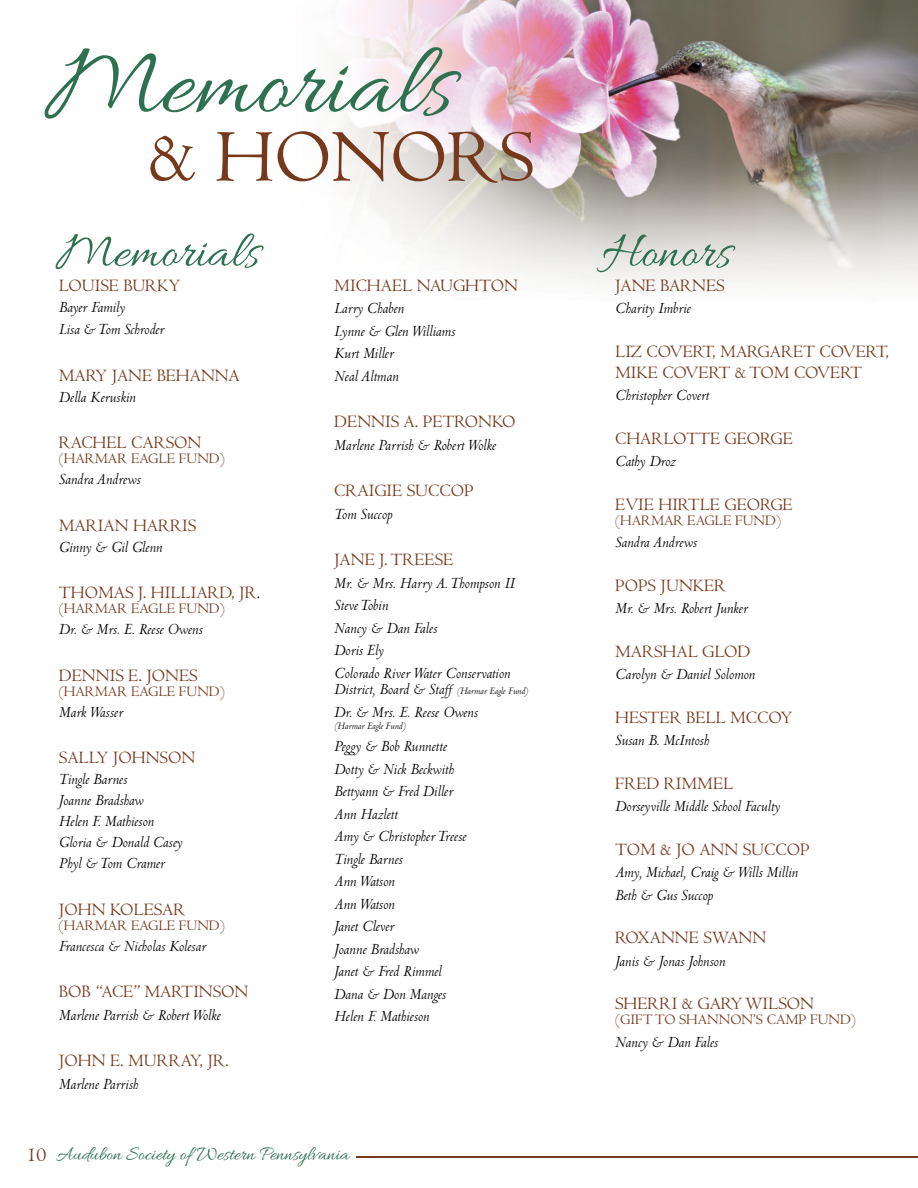
<style>
.page{position:relative;width:918px;height:1188px;background:#fff}
.page>*{position:absolute;margin:0;border:0;box-sizing:border-box;transform-origin:0 0}
.t1{font:105.15px "Allura";color:#2d7150}
.t2{font:76.65px "Centaur";color:#76391b}
.t3{font:52.5px "Allura";color:#2d7150}
.t4{font:20.1px "Allura";color:#2d7150}
.t5{font:18px/21px "Centaur";color:#76391b}
.t6{font:italic 16.5px/22.5px "Centaur";color:#000}
.t7{font:15px "Centaur";color:#76391b}
.t8{font:italic 10.5px "Centaur";color:#000}
.s1{font-size:16.5px;color:#000}
.s2{font-size:10.5px}
.s3{font-family:"Centaur";color:#76391b}
</style>
<div class="page">
<img style="left:338px;top:0;width:580px;height:1158px">
<hr style="left:356px;top:1156px;width:562px;height:1px;background:#76391b">
<h1 class="t1" style="left:45px;top:25px;width:409px">Memorials</h1>
<h2 class="t2" style="left:148px;top:115px;width:388px">&amp; HONORS</h2>
<h3 class="t3" style="left:56px;top:223px;width:205px">Memorials</h3>
<p class="t5" style="left:59px;top:275px;width:123px">LOUISE BURKY</p>
<p class="t6" style="left:59px;top:296px;width:107px">Bayer Family<br>Lisa &amp; Tom Schroder</p>
<p class="t5" style="left:59px;top:365px;width:182px">MARY JANE BEHANNA</p>
<p class="t6" style="left:59px;top:386px;width:78px">Della Keruskin</p>
<p class="t5" style="left:59px;top:433px;width:144px">RACHEL CARSON</p>
<p class="t7" style="left:59px;top:450px;width:167px">(HARMAR EAGLE FUND)</p>
<p class="t6" style="left:59px;top:469px;width:83px">Sandra Andrews</p>
<p class="t5" style="left:59px;top:515px;width:139px">MARIAN HARRIS</p>
<p class="t6" style="left:59px;top:536px;width:105px">Ginny &amp; Gil Glenn</p>
<p class="t5" style="left:59px;top:583px;width:203px">THOMAS J. HILLIARD, JR<span class="s1">.</span></p>
<p class="t7" style="left:59px;top:600px;width:167px">(HARMAR EAGLE FUND)</p>
<p class="t6" style="left:59px;top:619px;width:145px">Dr. &amp; Mrs. E. Reese Owens</p>
<p class="t5" style="left:59px;top:665px;width:140px">DENNIS E. JONES</p>
<p class="t7" style="left:59px;top:683px;width:167px">(HARMAR EAGLE FUND)</p>
<p class="t6" style="left:59px;top:701px;width:66px">Mark Wasser</p>
<p class="t5" style="left:59px;top:748px;width:138px">SALLY JOHNSON</p>
<p class="t6" style="left:59px;top:769px;width:125px;line-height:21px">Tingle Barnes<br>Joanne Bradshaw<br>Helen F. Mathieson<br>Gloria &amp; Donald Casey<br>Phyl &amp; Tom Cramer</p>
<p class="t5" style="left:59px;top:899px;width:128px">JOHN KOLESAR</p>
<p class="t7" style="left:59px;top:917px;width:167px">(HARMAR EAGLE FUND)</p>
<p class="t6" style="left:59px;top:935px;width:149px">Francesca &amp; Nicholas Kolesar</p>
<p class="t5" style="left:59px;top:982px;width:191px">BOB “ACE” MARTINSON</p>
<p class="t6" style="left:59px;top:1004px;width:163px">Marlene Parrish &amp; Robert Wolke</p>
<p class="t5" style="left:59px;top:1051px;width:171px">JOHN E. MURRAY, JR.</p>
<p class="t6" style="left:59px;top:1073px;width:81px">Marlene Parrish</p>
<p class="t5" style="left:334px;top:275px;width:185px">MICHAEL NAUGHTON</p>
<p class="t6" style="left:334px;top:298px;width:122px">Larry Chaben<br>Lynne &amp; Glen Williams<br>Kurt Miller<br>Neal Altman</p>
<p class="t5" style="left:334px;top:412px;width:183px">DENNIS A. PETRONKO</p>
<p class="t6" style="left:334px;top:434px;width:163px">Marlene Parrish &amp; Robert Wolke</p>
<p class="t5" style="left:334px;top:481px;width:141px">CRAIGIE SUCCOP</p>
<p class="t6" style="left:334px;top:503px;width:60px">Tom Succop</p>
<p class="t5" style="left:334px;top:550px;width:120px">JANE J. TREESE</p>
<p class="t6" style="left:334px;top:572px;width:182px">Mr. &amp; Mrs. Harry A. Thompson II<br>Steve Tobin<br>Nancy &amp; Dan Fales<br>Doris Ely<br>Colorado River Water Conservation</p>
<p class="t6" style="left:334px;top:679px;width:196px">District, Board &amp; Staff <span class="s2">(Harmar Eagle Fund)<br></span>Dr. &amp; Mrs. E. Reese Owens</p>
<p class="t8" style="left:334px;top:720px;width:73px">(Harmar Eagle Fund)</p>
<p class="t6" style="left:334px;top:736px;width:133px">Peggy &amp; Bob Runnette<br>Dotty &amp; Nick Beckwith<br>Bettyann &amp; Fred Diller<br>Ann Hazlett<br>Amy &amp; Christopher Treese<br>Tingle Barnes<br>Ann Watson<br>Ann Watson<br>Janet Clever<br>Joanne Bradshaw<br>Janet &amp; Fred Rimmel<br>Dana &amp; Don Manges<br>Helen F. Mathieson</p>
<p class="t4" style="left:27px;top:1143px;width:324px"><span class="s3">10</span> Audubon Society of Western Pennsylvania</p>
<h3 class="t3" style="left:601px;top:223px;width:131px">Honors</h3>
<p class="t5" style="left:615px;top:275px;width:111px">JANE BARNES</p>
<p class="t6" style="left:615px;top:298px;width:77px">Charity Imbrie</p>
<p class="t5" style="left:615px;top:341px;width:275px">LIZ COVERT, MARGARET COVERT,<br>MIKE COVERT &amp; TOM COVERT</p>
<p class="t6" style="left:615px;top:385px;width:96px">Christopher Covert</p>
<p class="t5" style="left:615px;top:428px;width:179px">CHARLOTTE GEORGE</p>
<p class="t6" style="left:615px;top:451px;width:62px">Cathy Droz</p>
<p class="t5" style="left:615px;top:494px;width:179px">EVIE HIRTLE GEORGE</p>
<p class="t7" style="left:615px;top:512px;width:167px">(HARMAR EAGLE FUND)</p>
<p class="t6" style="left:615px;top:532px;width:83px">Sandra Andrews</p>
<p class="t5" style="left:615px;top:575px;width:113px">POPS JUNKER</p>
<p class="t6" style="left:615px;top:598px;width:134px">Mr. &amp; Mrs. Robert Junker</p>
<p class="t5" style="left:615px;top:641px;width:137px">MARSHAL GLOD</p>
<p class="t6" style="left:615px;top:664px;width:141px">Carolyn &amp; Daniel Solomon</p>
<p class="t5" style="left:615px;top:707px;width:179px">HESTER BELL MCCOY</p>
<p class="t6" style="left:615px;top:730px;width:95px">Susan B. McIntosh</p>
<p class="t5" style="left:615px;top:773px;width:120px">FRED RIMMEL</p>
<p class="t6" style="left:615px;top:796px;width:166px">Dorseyville Middle School Faculty</p>
<p class="t5" style="left:615px;top:839px;width:196px">TOM &amp; JO ANN SUCCOP</p>
<p class="t6" style="left:615px;top:862px;width:184px">Amy, Michael, Craig &amp; Wills Millin<br>Beth &amp; Gus Succop</p>
<p class="t5" style="left:615px;top:928px;width:153px">ROXANNE SWANN</p>
<p class="t6" style="left:615px;top:950px;width:112px">Janis &amp; Jonas Johnson</p>
<p class="t5" style="left:615px;top:994px;width:200px">SHERRI &amp; GARY WILSON</p>
<p class="t7" style="left:615px;top:1011px;width:242px">(GIFT TO SHANNON’S CAMP FUND)</p>
<p class="t6" style="left:615px;top:1031px;width:104px">Nancy &amp; Dan Fales</p>
</div>
